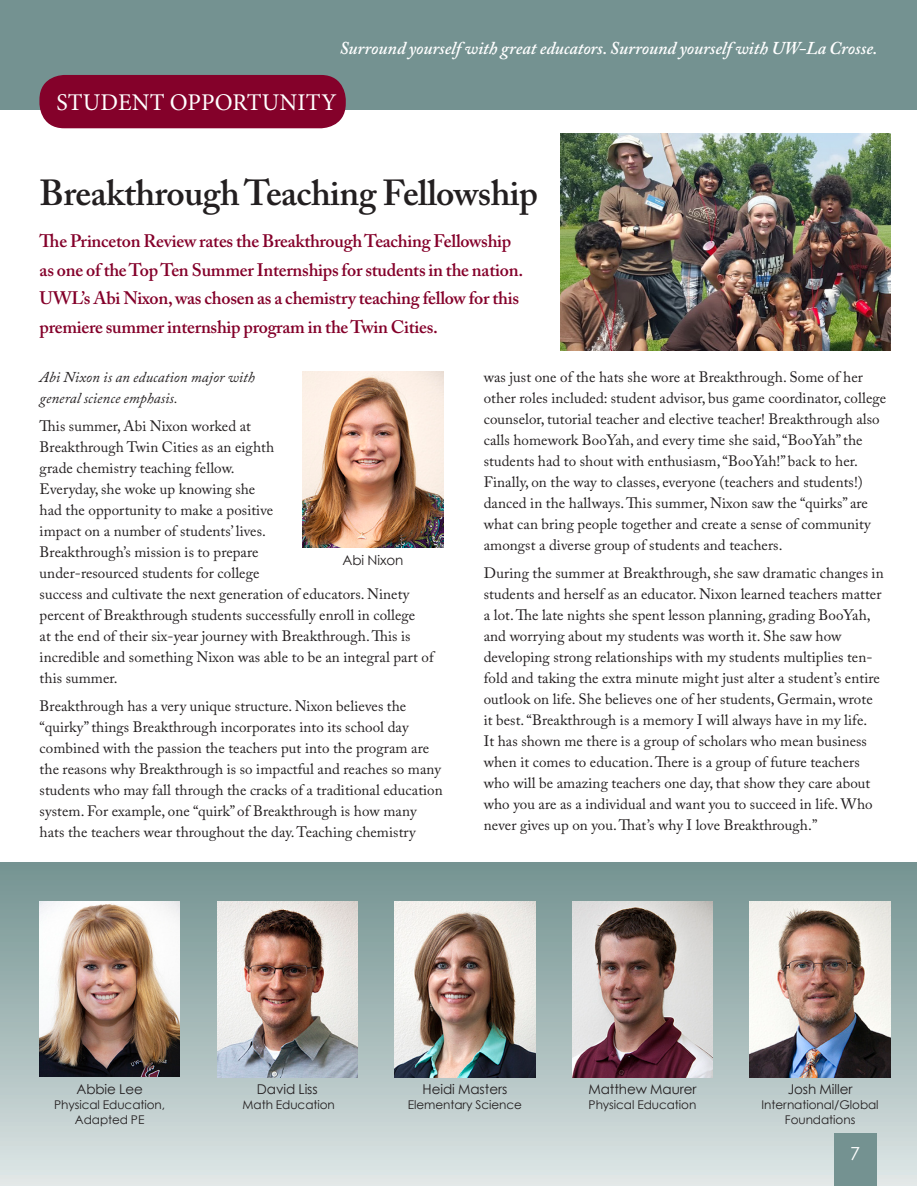
<style>
.page{position:relative;width:917px;height:1186px;background:#fff}
.page>*{position:absolute;margin:0;border:0;box-sizing:border-box;transform-origin:0 0}
.t1{font:600 36px "Adobe Caslon Pro";letter-spacing:-.015em;color:#231f20}
.t2{font:24px "Minion Pro";letter-spacing:.005em;color:#fff}
.t3{font:600 18px/28.5px "Adobe Caslon Pro";letter-spacing:-.015em;color:#84012a}
.t4{font:italic 600 18px "Adobe Caslon Pro";letter-spacing:-.005em;color:#fff}
.t5{font:18px "Century Gothic";color:#fff}
.t6{font:15px/21px "Adobe Caslon Pro";letter-spacing:.005em;color:#231f20}
.t7{font:italic 15px/21px "Adobe Caslon Pro";letter-spacing:.005em;color:#231f20}
.t8{font:13.5px "Century Gothic";letter-spacing:-.005em;color:#231f20}
.t9{font:12px/15px "Century Gothic";letter-spacing:-.005em;color:#231f20;text-align:center}
</style>
<div class="page">
<div style="left:0;top:863px;width:917px;height:323px;background:linear-gradient(to bottom,#749391,#dce3e4)"></div>
<img style="left:560px;top:134px;width:330px;height:216px">
<div style="left:833px;top:1133px;width:43px;height:53px;background:#749291"></div>
<div style="left:0;top:0;width:917px;height:110px;background:#749291"></div>
<div style="left:40px;top:76px;width:305px;height:52px;background:#84012a;border-radius:24px"></div>
<div style="left:39px;top:75px;width:307px;height:53px;border:2px solid #84012a;border-radius:24px"></div>
<img style="left:39px;top:902px;width:140px;height:174px">
<img style="left:217px;top:902px;width:140px;height:175px">
<img style="left:394px;top:902px;width:141px;height:175px">
<img style="left:750px;top:902px;width:140px;height:175px">
<img style="left:572px;top:902px;width:140px;height:175px">
<img style="left:303px;top:371px;width:140px;height:177px">
<p class="t4" style="left:339px;top:37px;width:539px">Surround yourself with great educators. Surround yourself with UW-La Crosse.</p>
<p class="t2" style="left:57px;top:87px;width:282px">STUDENT OPPORTUNITY</p>
<p class="t1" style="left:40px;top:172px;width:500px">Breakthrough Teaching Fellowship</p>
<p class="t3" style="left:40px;top:227px;width:485px">The Princeton Review rates the Breakthrough Teaching Fellowship as one of the Top Ten Summer Internships for students in the nation.<br>UWL’s Abi Nixon, was chosen as a chemistry teaching fellow for this premiere summer internship program in the Twin Cities.</p>
<p class="t7" style="left:40px;top:366px;width:217px">Abi Nixon is an education major with general science emphasis.</p>
<p class="t6" style="left:40px;top:415px;width:395px">This summer, Abi Nixon worked at<br>Breakthrough Twin Cities as an eighth<br>grade chemistry teaching fellow.<br>Everyday, she woke up knowing she<br>had the opportunity to make a positive<br>impact on a number of students’ lives.<br>Breakthrough’s mission is to prepare<br>under-resourced students for college<br>success and cultivate the next generation of educators. Ninety percent of Breakthrough students successfully enroll in college<br>at the end of their six-year journey with Breakthrough. This is incredible and something Nixon was able to be an integral part of this summer.</p>
<p class="t6" style="left:40px;top:695px;width:404px">Breakthrough has a very unique structure. Nixon believes the “quirky” things Breakthrough incorporates into its school day combined with the passion the teachers put into the program are the reasons why Breakthrough is so impactful and reaches so many students who may fall through the cracks of a traditional education system. For example, one “quirk” of Breakthrough is how many hats the teachers wear throughout the day. Teaching chemistry</p>
<p class="t8" style="left:342px;top:551px;width:62px">Abi Nixon</p>
<p class="t6" style="left:484px;top:366px;width:404px">was just one of the hats she wore at Breakthrough. Some of her other roles included: student advisor, bus game coordinator, college counselor, tutorial teacher and elective teacher! Breakthrough also calls homework BooYah, and every time she said, “BooYah” the students had to shout with enthusiasm, “BooYah!” back to her.<br>Finally, on the way to classes, everyone (teachers and students!) danced in the hallways. This summer, Nixon saw the “quirks” are what can bring people together and create a sense of community amongst a diverse group of students and teachers.</p>
<p class="t6" style="left:484px;top:562px;width:401px">During the summer at Breakthrough, she saw dramatic changes in students and herself as an educator. Nixon learned teachers matter a lot. The late nights she spent lesson planning, grading BooYah, and worrying about my students was worth it. She saw how developing strong relationships with my students multiplies ten&shy;fold and taking the extra minute might just alter a student’s entire outlook on life. She believes one of her students, Germain, wrote it best. “Breakthrough is a memory I will always have in my life.<br>It has shown me there is a group of scholars who mean business when it comes to education. There is a group of future teachers who will be amazing teachers one day, that show they care about who you are as a individual and want you to succeed in life. Who never gives up on you. That’s why I love Breakthrough.”</p>
<p class="t8" style="left:76px;top:1081px;width:68px">Abbie Lee</p>
<p class="t9" style="left:54px;top:1097px;width:112px">Physical Education,<br>Adapted PE</p>
<p class="t8" style="left:257px;top:1081px;width:62px">David Liss</p>
<p class="t9" style="left:242px;top:1097px;width:94px">Math Education</p>
<p class="t8" style="left:422px;top:1081px;width:86px">Heidi Masters</p>
<p class="t9" style="left:408px;top:1097px;width:116px">Elementary Science</p>
<p class="t8" style="left:588px;top:1081px;width:110px">Matthew Maurer</p>
<p class="t9" style="left:588px;top:1097px;width:109px">Physical Education</p>
<p class="t8" style="left:787px;top:1081px;width:66px">Josh Miller</p>
<p class="t9" style="left:761px;top:1097px;width:119px">International/Global</p>
<p class="t9" style="left:785px;top:1112px;width:72px">Foundations</p>
<p class="t5" style="left:850px;top:1142px;width:11px">7</p>
</div>
